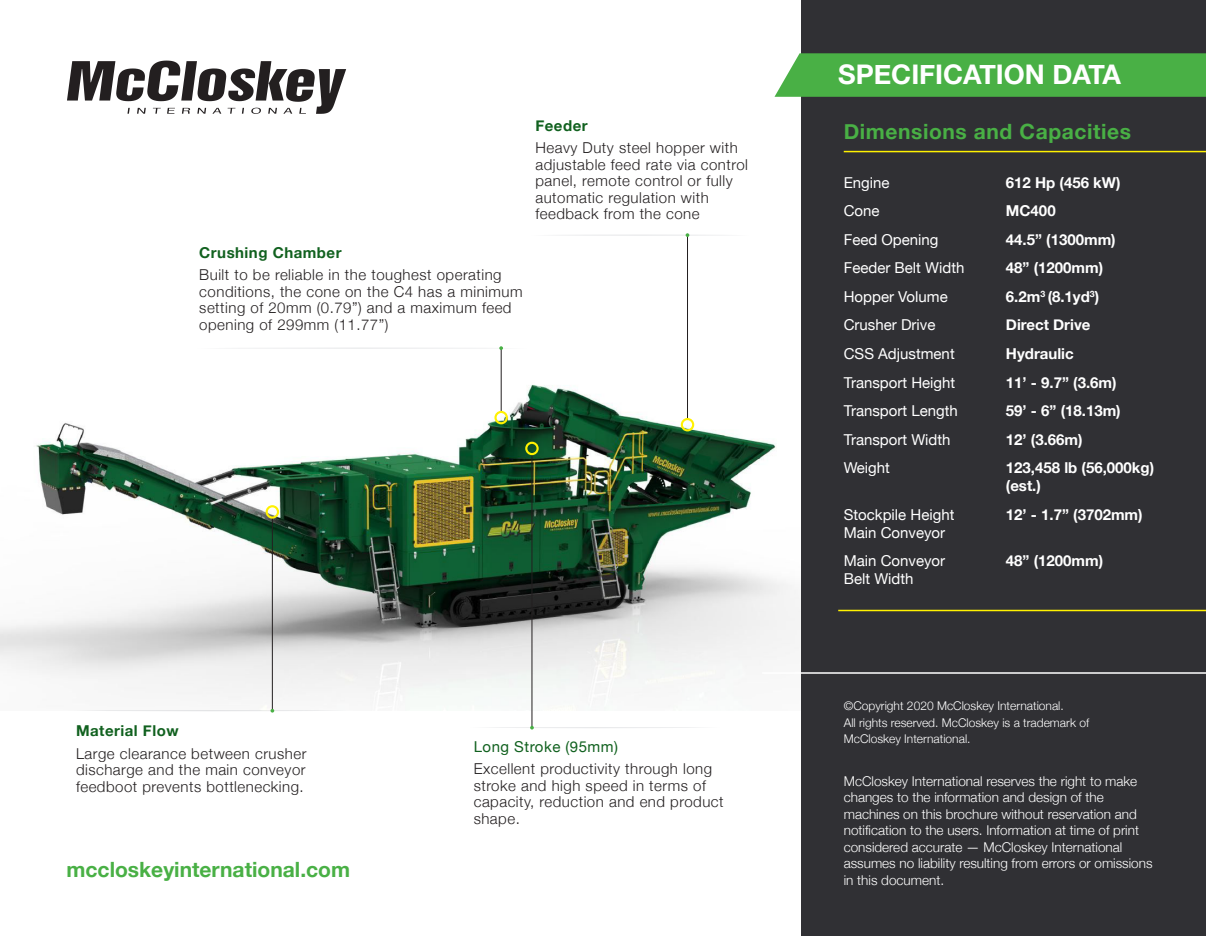
<style>
.page{position:relative;width:1206px;height:936px;background:#fff}
.page>*{position:absolute;margin:0;border:0;box-sizing:border-box;transform-origin:0 0}
.t1{font:700 27px "Helvetica Neue";color:#fff}
.t2{font:700 21px "Helvetica Neue";color:#49b045}
.t3{font:700 21px "Helvetica Neue";letter-spacing:.03em;color:#49b045}
.t4{font:300 15px/16.5px "Helvetica Neue";letter-spacing:.035em;color:#231f20}
.t5{font:15px/28.5px "Helvetica Neue";color:#fff}
.t6{font:700 15px/18px "Helvetica Neue";color:#fff}
.t7{font:700 15px "Helvetica Neue";letter-spacing:.035em;color:#11611f}
.t8{font:15px "Helvetica Neue";letter-spacing:.035em;color:#11611f}
.t9{font:300 13.5px/16.5px "Helvetica Neue";color:#fff}
.t10{font:300 12px/16.5px "Helvetica Neue";color:#fff}
</style>
<div class="page">
<img style="left:0;top:350px;width:801px;height:359px">
<div style="left:801px;top:0;width:404px;height:935px;background:#303034"></div>
<svg style="left:774px;top:53px;width:431px;height:44px;background:#4eb14a"></svg>
<hr style="left:762px;top:672px;width:443px;height:1px;background:#fff">
<hr style="left:843px;top:151px;width:362px;height:1px;background:#fff101">
<hr style="left:838px;top:609px;width:367px;height:2px;background:#fff101">
<svg style="left:67px;top:60px;width:279px;height:54px"></svg>
<hr style="left:272px;top:517px;width:1px;height:193px;background:#231f20">
<div style="left:265px;top:505px;width:14px;height:13px;border:2px solid #fff101;border-radius:50%"></div>
<svg style="left:74px;top:708px;width:272px;height:4px"></svg>
<hr style="left:531px;top:454px;width:1px;height:273px;background:#231f20">
<div style="left:525px;top:441px;width:13px;height:14px;border:2px solid #fff101;border-radius:50%"></div>
<svg style="left:493px;top:725px;width:204px;height:4px"></svg>
<hr style="left:687px;top:235px;width:1px;height:184px;background:#231f20">
<div style="left:680px;top:418px;width:14px;height:13px;border:2px solid #fff101;border-radius:50%"></div>
<svg style="left:559px;top:233px;width:163px;height:4px"></svg>
<hr style="left:500px;top:348px;width:1px;height:64px;background:#231f20">
<div style="left:494px;top:410px;width:14px;height:14px;border:2px solid #fff101;border-radius:50%"></div>
<svg style="left:236px;top:346px;width:267px;height:4px"></svg>
<p class="t7" style="left:199px;top:243px;width:144px">Crushing Chamber</p>
<p class="t4" style="left:199px;top:266px;width:325px">Built to be reliable in the toughest operating conditions, the cone on the C4 has a minimum setting of 20mm (0.79”) and a maximum feed opening of 299mm (11.77”)</p>
<p class="t7" style="left:535px;top:116px;width:54px">Feeder</p>
<p class="t4" style="left:535px;top:139px;width:214px">Heavy Duty steel hopper with adjustable feed rate via control panel, remote control or fully automatic regulation with feedback from the cone</p>
<p class="t7" style="left:76px;top:721px;width:104px">Material Flow</p>
<p class="t4" style="left:76px;top:744px;width:232px;text-align:justify">Large clearance between crusher discharge and the main conveyor feedboot prevents bottlenecking.</p>
<h2 class="t2" style="left:66px;top:856px;width:285px">mccloskeyinternational.com</h2>
<p class="t8" style="left:473px;top:737px;width:146px">Long Stroke (95mm)</p>
<p class="t4" style="left:473px;top:760px;width:251px">Excellent productivity through long stroke and high speed in terms of capacity, reduction and end product shape.</p>
<h1 class="t1" style="left:838px;top:58px;width:284px">SPECIFICATION DATA</h1>
<h2 class="t3" style="left:843px;top:119px;width:289px">Dimensions and Capacities</h2>
<p class="t5" style="left:843px;top:168px;width:47px">Engine</p>
<p class="t6" style="left:1005px;top:173px;width:116px">612 Hp (456 kW)</p>
<p class="t5" style="left:843px;top:196px;width:37px">Cone</p>
<p class="t6" style="left:1005px;top:201px;width:51px">MC400</p>
<p class="t5" style="left:843px;top:225px;width:96px">Feed Opening</p>
<p class="t6" style="left:1005px;top:230px;width:111px">44.5” (1300mm)</p>
<p class="t5" style="left:843px;top:253px;width:122px">Feeder Belt Width</p>
<p class="t6" style="left:1005px;top:258px;width:99px">48” (1200mm)</p>
<p class="t5" style="left:843px;top:282px;width:105px">Hopper Volume</p>
<p class="t6" style="left:1005px;top:287px;width:95px">6.2m<sup>3</sup> (8.1yd<sup>3</sup>)</p>
<p class="t5" style="left:843px;top:310px;width:93px">Crusher Drive</p>
<p class="t6" style="left:1005px;top:315px;width:86px">Direct Drive</p>
<p class="t5" style="left:843px;top:339px;width:112px">CSS Adjustment</p>
<p class="t6" style="left:1005px;top:344px;width:69px">Hydraulic</p>
<p class="t5" style="left:843px;top:367px;width:113px">Transport Height</p>
<p class="t6" style="left:1005px;top:372px;width:112px">11’ - 9.7” (3.6m)</p>
<p class="t5" style="left:843px;top:396px;width:115px">Transport Length</p>
<p class="t6" style="left:1005px;top:401px;width:116px">59’ - 6” (18.13m)</p>
<p class="t5" style="left:843px;top:424px;width:108px">Transport Width</p>
<p class="t6" style="left:1005px;top:429px;width:78px">12’ (3.66m)</p>
<p class="t5" style="left:843px;top:453px;width:48px">Weight</p>
<p class="t6" style="left:1005px;top:458px;width:150px">123,458 lb (56,000kg) (est.)</p>
<p class="t5" style="left:843px;top:499px;width:112px">Stockpile Height</p>
<p class="t6" style="left:1005px;top:504px;width:138px">12’ - 1.7” (3702mm)</p>
<p class="t5" style="left:843px;top:517px;width:103px">Main Conveyor<br>Main Conveyor</p>
<p class="t6" style="left:1005px;top:551px;width:99px">48” (1200mm)</p>
<p class="t5" style="left:843px;top:564px;width:71px">Belt Width</p>
<p class="t10" style="left:843px;top:697px;width:247px">©Copyright 2020 McCloskey International.<br>All rights reserved. McCloskey is a trademark of<br>McCloskey International.</p>
<p class="t9" style="left:843px;top:771px;width:310px">McCloskey International reserves the right to make changes to the information and design of the machines on this brochure without reservation and notification to the users. Information at time of print considered accurate — McCloskey International assumes no liability resulting from errors or omissions in this document.</p>
</div>
